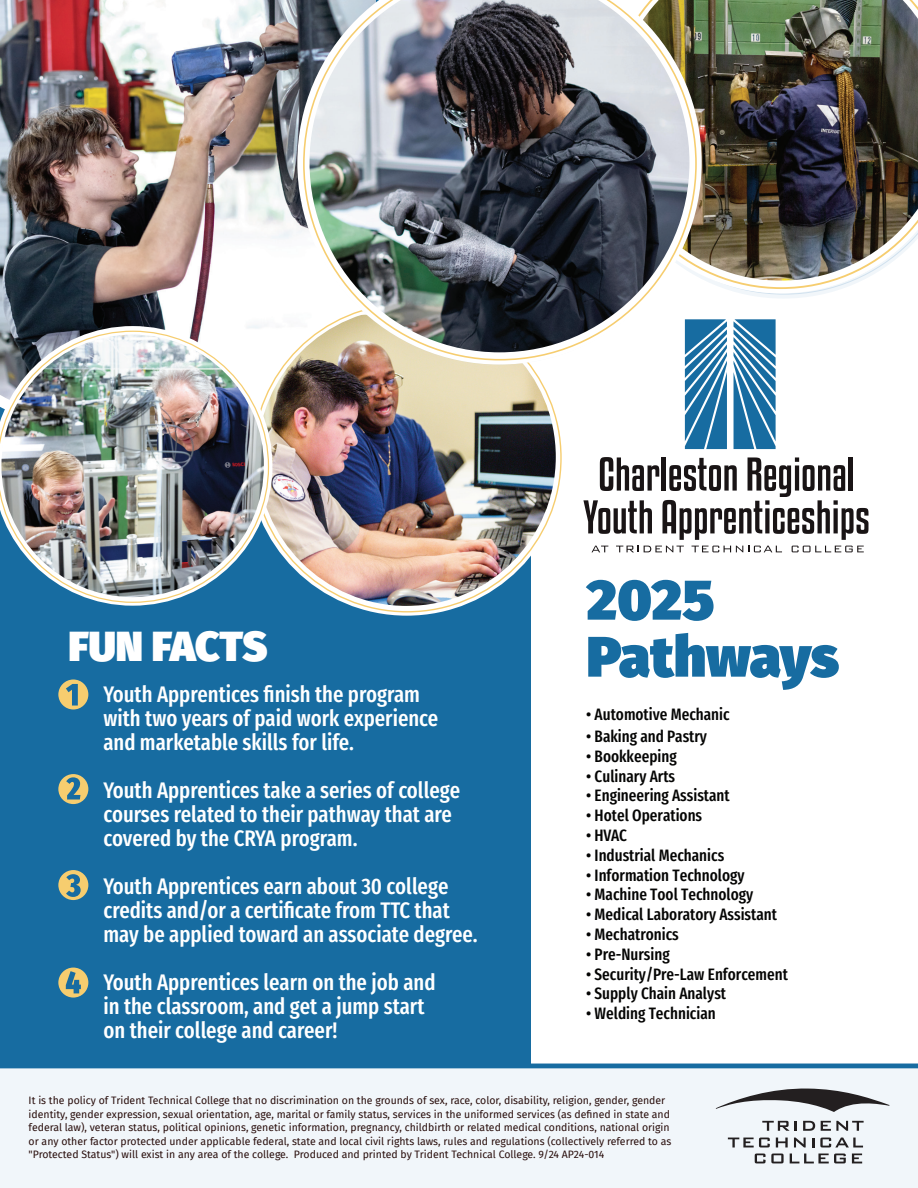
<style>
.page{position:relative;width:918px;height:1188px;background:#fff}
.page>*{position:absolute;margin:0;border:0;box-sizing:border-box;transform-origin:0 0}
.t1{font:900 57px/57px "Fira Sans";letter-spacing:-.005em;color:#176ca1}
.t2{font:900 42px "Fira Sans";letter-spacing:-.01em;color:#fff}
.t3{font:500 22.5px/24px "Fira Sans Compressed";color:#fff}
.t4{font:500 16.5px "Fira Sans Compressed";color:#050504}
.t5{font:10.5px/13.5px "Fira Sans";color:#290e0c}
</style>
<div class="page">
<div style="left:0;top:0;width:531px;height:1064px;background:#176ca1"></div>
<div style="left:0;top:1066px;width:918px;height:122px;background:#f1f6fa"></div>
<hr style="left:0;top:1064px;width:918px;height:4px;background:#176ca1">
<img style="left:0;top:0;width:297px;height:326px">
<div style="left:58px;top:679px;width:30px;height:31px;background:#f6cd6f;border-radius:50%"></div>
<svg style="left:66px;top:684px;width:12px;height:22px"></svg>
<div style="left:58px;top:774px;width:30px;height:30px;background:#f6cd6f;border-radius:50%"></div>
<svg style="left:66px;top:777px;width:14px;height:23px"></svg>
<div style="left:58px;top:870px;width:30px;height:30px;background:#f6cd6f;border-radius:50%"></div>
<div style="left:58px;top:968px;width:30px;height:30px;background:#f6cd6f;border-radius:50%"></div>
<svg style="left:66px;top:971px;width:15px;height:22px"></svg>
<svg style="left:66px;top:874px;width:15px;height:23px"></svg>
<svg style="left:592px;top:546px;width:16px;height:6px"></svg>
<svg style="left:616px;top:546px;width:68px;height:6px"></svg>
<svg style="left:692px;top:546px;width:90px;height:6px"></svg>
<svg style="left:792px;top:546px;width:72px;height:6px"></svg>
<svg style="left:685px;top:319px;width:42px;height:130px;background:#468ab4"></svg>
<svg style="left:734px;top:319px;width:42px;height:130px;background:#4589b3"></svg>
<svg style="left:583px;top:457px;width:285px;height:83px"></svg>
<img style="left:702px;top:0;width:216px;height:289px">
<img style="left:253px;top:315px;width:302px;height:294px">
<img style="left:297px;top:0;width:405px;height:365px">
<img style="left:303px;top:0;width:394px;height:361px">
<svg style="left:0;top:326px;width:272px;height:280px"></svg>
<img style="left:0;top:331px;width:269px;height:272px">
<svg style="left:762px;top:1121px;width:35px;height:10px"></svg>
<svg style="left:803px;top:1121px;width:12px;height:10px"></svg>
<svg style="left:821px;top:1121px;width:43px;height:10px"></svg>
<svg style="left:728px;top:1138px;width:42px;height:9px"></svg>
<svg style="left:776px;top:1138px;width:12px;height:9px"></svg>
<svg style="left:794px;top:1138px;width:12px;height:9px"></svg>
<svg style="left:812px;top:1138px;width:2px;height:9px"></svg>
<svg style="left:820px;top:1138px;width:43px;height:9px"></svg>
<svg style="left:755px;top:1154px;width:29px;height:9px"></svg>
<svg style="left:790px;top:1154px;width:56px;height:9px"></svg>
<svg style="left:852px;top:1154px;width:10px;height:9px"></svg>
<svg style="left:716px;top:1089px;width:174px;height:23px"></svg>
<h2 class="t2" style="left:68px;top:607px;width:200px">FUN FACTS</h2>
<h3 class="t3" style="left:103px;top:681px;width:336px">Youth Apprentices finish the program with two years of paid work experience and marketable skills for life.</h3>
<h3 class="t3" style="left:103px;top:777px;width:358px">Youth Apprentices take a series of college courses related to their pathway that are covered by the CRYA program.</h3>
<h3 class="t3" style="left:103px;top:873px;width:376px">Youth Apprentices earn about 30 college credits and/or a certificate from TTC that may be applied toward an associate degree.</h3>
<h3 class="t3" style="left:103px;top:969px;width:334px">Youth Apprentices learn on the job and in the classroom, and get a jump start on their college and career!</h3>
<h1 class="t1" style="left:586px;top:565px;width:254px">2025<br>Pathways</h1>
<h3 class="t4" style="left:586px;top:701px;width:145px">• Automotive Mechanic</h3>
<h3 class="t4" style="left:586px;top:723px;width:122px">• Baking and Pastry</h3>
<h3 class="t4" style="left:586px;top:743px;width:92px">• Bookkeeping</h3>
<h3 class="t4" style="left:586px;top:763px;width:90px">• Culinary Arts</h3>
<h3 class="t4" style="left:586px;top:783px;width:145px">• Engineering Assistant</h3>
<h3 class="t4" style="left:586px;top:802px;width:117px">• Hotel Operations</h3>
<h3 class="t4" style="left:586px;top:822px;width:42px">• HVAC</h3>
<h3 class="t4" style="left:586px;top:842px;width:140px">• Industrial Mechanics</h3>
<h3 class="t4" style="left:586px;top:862px;width:160px">• Information Technology</h3>
<h3 class="t4" style="left:586px;top:882px;width:169px">• Machine Tool Technology</h3>
<h3 class="t4" style="left:586px;top:901px;width:192px">• Medical Laboratory Assistant</h3>
<h3 class="t4" style="left:586px;top:921px;width:94px">• Mechatronics</h3>
<h3 class="t4" style="left:586px;top:941px;width:85px">• Pre-Nursing</h3>
<h3 class="t4" style="left:586px;top:961px;width:203px">• Security/Pre-Law Enforcement</h3>
<h3 class="t4" style="left:586px;top:981px;width:141px">• Supply Chain Analyst</h3>
<h3 class="t4" style="left:586px;top:1000px;width:131px">• Welding Technician</h3>
<p class="t5" style="left:29px;top:1094px;width:644px">It is the policy of Trident Technical College that no discrimination on the grounds of sex, race, color, disability, religion, gender, gender identity, gender expression, sexual orientation, age, marital or family status, services in the uniformed services (as defined in state and federal law), veteran status, political opinions, genetic information, pregnancy, childbirth or related medical conditions, national origin or any other factor protected under applicable federal, state and local civil rights laws, rules and regulations (collectively referred to as "Protected Status") will exist in any area of the college. Produced and printed by Trident Technical College. 9/24 AP24-014</p>
</div>
